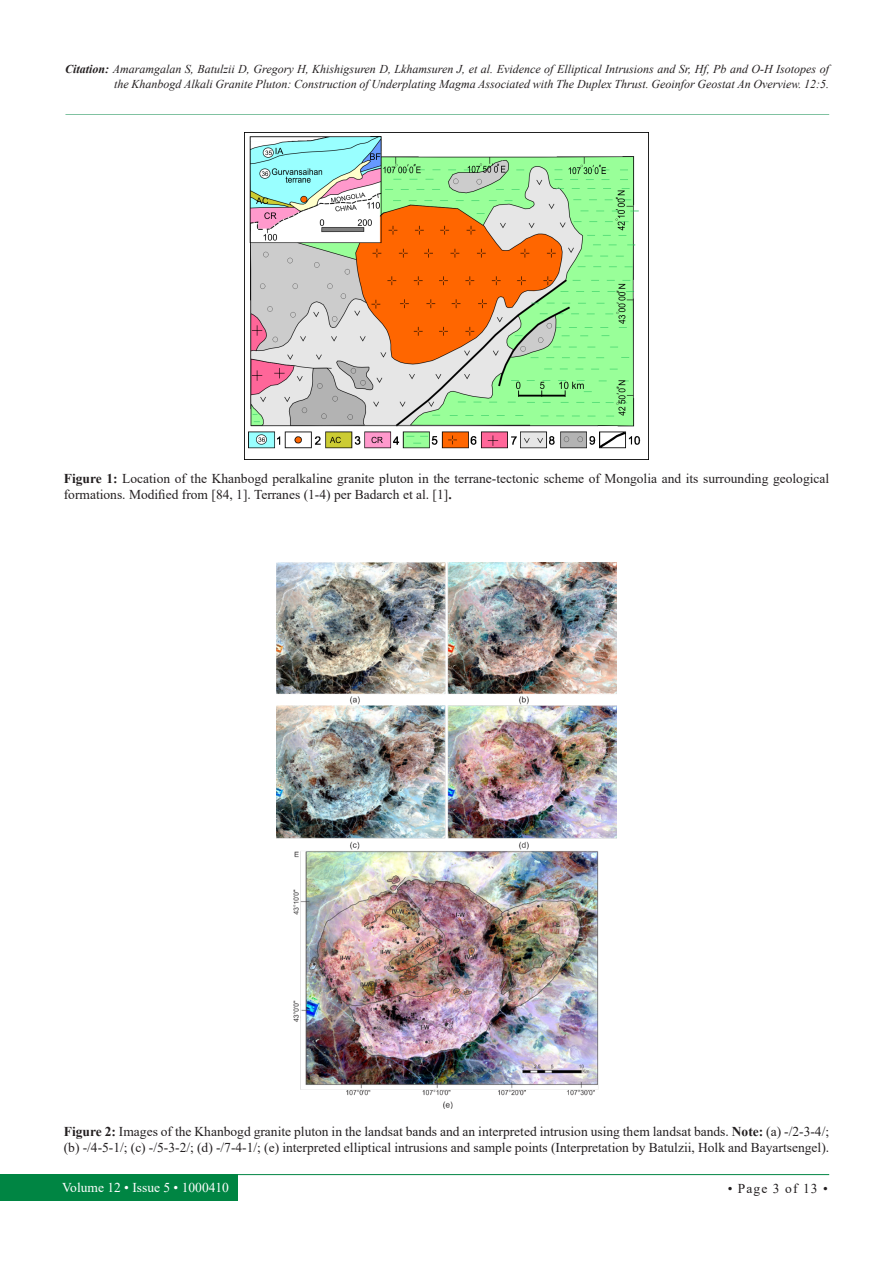
<style>
.page{position:relative;width:893px;height:1263px;background:#fff}
.page>*{position:absolute;margin:0;border:0;box-sizing:border-box;transform-origin:0 0}
.t1{font:13.5px/15.6px "Times New Roman";color:#231f20}
.t2{font:13.5px "Times New Roman";color:#fff}
.t3{font:italic 12px/15px "Times New Roman";color:#231f20;text-align:right}
.s1{font-weight:700}
</style>
<div class="page">
<div style="left:0;top:1174px;width:237px;height:26px;background:#008543"></div>
<hr style="left:221px;top:1174px;width:608px;height:1px;background:#008543">
<hr style="left:65px;top:114px;width:764px;height:1px;background:#008543">
<img style="left:244px;top:132px;width:405px;height:327px">
<img style="left:276px;top:562px;width:340px;height:546px">
<p class="t3" style="left:65px;top:62px;width:765px"><span class="s1">Citation:</span> Amaramgalan S, Batulzii D, Gregory H, Khishigsuren D, Lkhamsuren J, et al. Evidence of Elliptical Intrusions and Sr, Hf, Pb and O-H Isotopes of the Khanbogd Alkali Granite Pluton: Construction of Underplating Magma Associated with The Duplex Thrust. Geoinfor Geostat An Overview. 12:5.</p>
<p class="t1" style="left:64px;top:470px;width:767px"><span class="s1">Figure 1:</span> Location of the Khanbogd peralkaline granite pluton in the terrane-tectonic scheme of Mongolia and its surrounding geological formations. Modified from [84, 1]. Terranes (1-4) per Badarch et al. [1]<span class="s1">.</span></p>
<p class="t1" style="left:64px;top:1123px;width:767px"><span class="s1">Figure 2:</span> Images of the Khanbogd granite pluton in the landsat bands and an interpreted intrusion using them landsat bands. <span class="s1">Note:</span> (a) -/2-3-4/; (b) -/4-5-1/; (c) -/5-3-2/; (d) -/7-4-1/; (e) interpreted elliptical intrusions and sample points (Interpretation by Batulzii, Holk and Bayartsengel).</p>
<p class="t2" style="left:62px;top:1178px;width:168px">Volume 12 • Issue 5 • 1000410</p>
<p class="t1" style="left:728px;top:1180px;width:102px">• Page 3 of 13 •</p>
</div>
